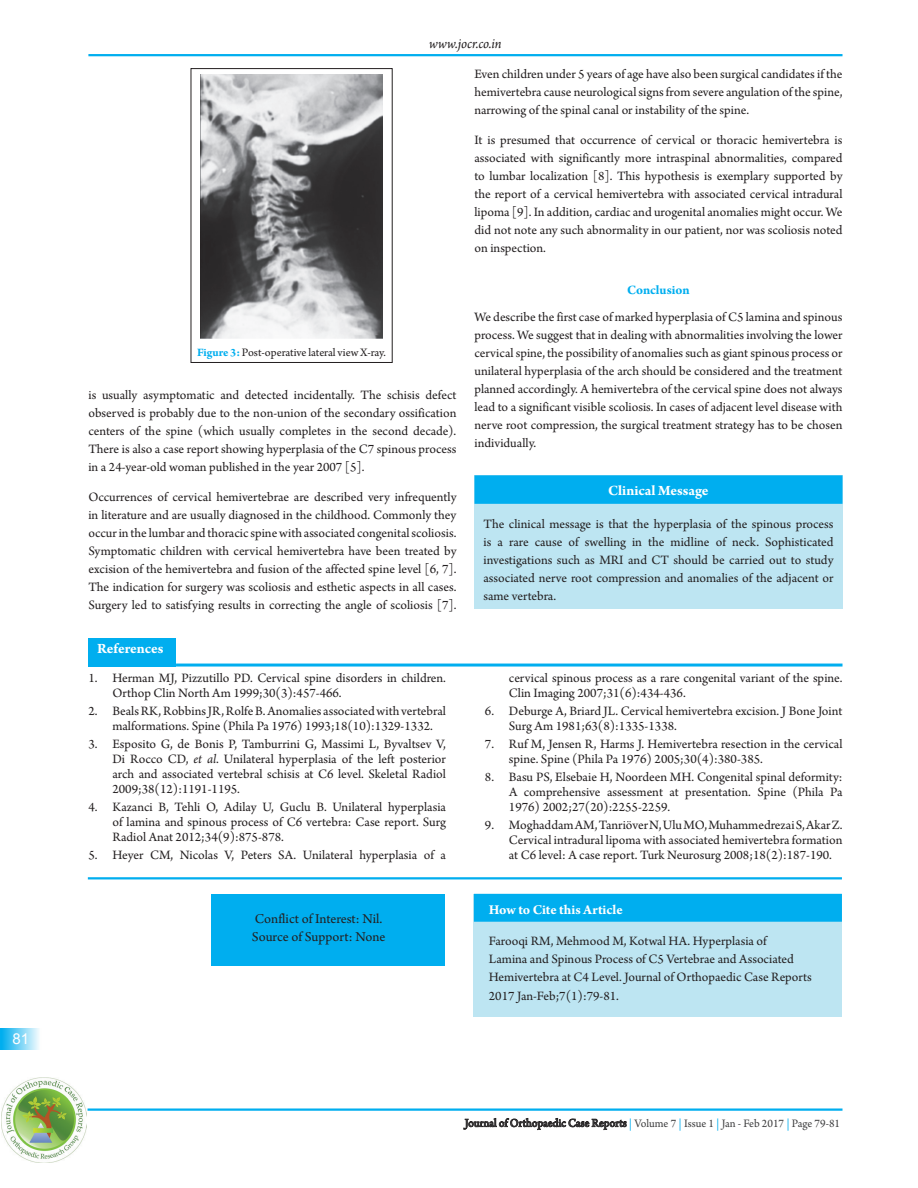
<style>
.page{position:relative;width:918px;height:1188px;background:#fff}
.page>*{position:absolute;margin:0;border:0;box-sizing:border-box;transform-origin:0 0}
.CM_H{font:700 15px "Arno Pro";letter-spacing:-.005em;color:#fff}
.t1{font:italic 15px "Arno Pro";color:#231f20}
.REF_H{font:700 15px "Arno Pro";letter-spacing:-.005em;color:#fff}
.t2{font:15px "Arial";color:#fff}
.SRC{font:14.25px/18px "Arno Pro";color:#231f20}
.HTC_H{font:700 14.25px "Arno Pro";color:#fff}
.TX{font:13.5px/18px "Arno Pro";color:#231f20;text-align:justify}
.REF{font:13.5px/15px "Arno Pro";color:#231f20}
.HTC_TX{font:13.5px/18.5px "Arno Pro";color:#231f20}
.t3{font:700 13.5px "Arno Pro";letter-spacing:-.005em;color:#00aeef}
.RFR{font:12px "Arno Pro";color:#3e3e3f}
.FGC{font:12px "Arno Pro";letter-spacing:-.005em;color:#231f20}
.s1{font-weight:700;color:#00aeef}
.s2{font-style:italic}
.s3{color:#00aeef}
</style>
<div class="page">
<hr style="left:88px;top:54px;width:755px;height:2px;background:#00aeef">
<div style="left:0;top:1029px;width:42px;height:21px;background:linear-gradient(to right,#00abee,#fcfefe)"></div>
<img style="left:2px;top:1077px;width:85px;height:86px">
<hr style="left:88px;top:1108px;width:755px;height:3px;background:#00aeef">
<svg style="left:463px;top:1118px;width:164px;height:12px"></svg>
<img style="left:201px;top:75px;width:181px;height:263px">
<div style="left:191px;top:68px;width:201px;height:295px;border:1px solid #231f20"></div>
<div style="left:474px;top:476px;width:369px;height:133px;background:#bde5f2"></div>
<div style="left:474px;top:475px;width:369px;height:29px;background:#00aeef"></div>
<hr style="left:176px;top:664px;width:667px;height:3px;background:#00aeef">
<div style="left:88px;top:638px;width:88px;height:29px;background:#00aeef"></div>
<div style="left:212px;top:894px;width:233px;height:71px;background:#00aeef"></div>
<div style="left:474px;top:894px;width:368px;height:123px;background:#bde5f2"></div>
<div style="left:474px;top:894px;width:368px;height:28px;background:#00aeef"></div>
<hr style="left:88px;top:877px;width:754px;height:2px;background:#00aeef">
<p class="t2" style="left:13px;top:1028px;width:18px">81</p>
<p class="t1" style="left:429px;top:35px;width:74px">www.jocr.co.in</p>
<p class="FGC" style="left:197px;top:346px;width:190px"><span class="s1">Figure 3:</span> Post-operative lateral view X-ray.</p>
<p class="TX" style="left:88px;top:386px;width:370px">is usually asymptomatic and detected incidentally. The schisis defect observed is probably due to the non-union of the secondary ossification centers of the spine (which usually completes in the second decade).<br>There is also a case report showing hyperplasia of the C7 spinous process in a 24-year-old woman published in the year 2007 [5].</p>
<p class="TX" style="left:88px;top:488px;width:370px">Occurrences of cervical hemivertebrae are described very infrequently in literature and are usually diagnosed in the childhood. Commonly they occur in the lumbar and thoracic spine with associated congenital scoliosis.<br>Symptomatic children with cervical hemivertebra have been treated by excision of the hemivertebra and fusion of the affected spine level [6, 7].<br>The indication for surgery was scoliosis and esthetic aspects in all cases.<br>Surgery led to satisfying results in correcting the angle of scoliosis [7].</p>
<p class="REF_H" style="left:97px;top:640px;width:68px">References</p>
<p class="REF" style="left:112px;top:671px;width:335px;text-indent:-24px">1. Herman MJ, Pizzutillo PD. Cervical spine disorders in children.<br>Orthop Clin North Am 1999;30(3):457-466.</p>
<p class="REF" style="left:112px;top:704px;width:335px;text-indent:-24px">2. Beals RK, Robbins JR, Rolfe B. Anomalies associated with vertebral malformations. Spine (Phila Pa 1976) 1993;18(10):1329-1332.</p>
<p class="REF" style="left:112px;top:737px;width:335px;text-align:justify;text-indent:-24px">3. Esposito G, de Bonis P, Tamburrini G, Massimi L, Byvaltsev V, Di Rocco CD, <span class="s2">et al</span>. Unilateral hyperplasia of the left posterior arch and associated vertebral schisis at C6 level. Skeletal Radiol 2009;38(12):1191-1195.</p>
<p class="REF" style="left:112px;top:800px;width:335px;text-align:justify;text-indent:-24px">4. Kazanci B, Tehli O, Adilay U, Guclu B. Unilateral hyperplasia of lamina and spinous process of C6 vertebra: Case report. Surg Radiol Anat 2012;34(9):875-878.</p>
<p class="REF" style="left:88px;top:848px;width:359px">5. Heyer CM, Nicolas V, Peters SA. Unilateral hyperplasia of a</p>
<p class="SRC" style="left:252px;top:911px;width:135px">Conflict of Interest: Nil.<br>Source of Support: None</p>
<p class="TX" style="left:474px;top:65px;width:370px">Even children under 5 years of age have also been surgical candidates if the hemivertebra cause neurological signs from severe angulation of the spine, narrowing of the spinal canal or instability of the spine.</p>
<p class="TX" style="left:474px;top:131px;width:370px">It is presumed that occurrence of cervical or thoracic hemivertebra is associated with significantly more intraspinal abnormalities, compared to lumbar localization [8]. This hypothesis is exemplary supported by the report of a cervical hemivertebra with associated cervical intradural lipoma [9]. In addition, cardiac and urogenital anomalies might occur. We did not note any such abnormality in our patient, nor was scoliosis noted on inspection.</p>
<h1 class="t3" style="left:627px;top:282px;width:64px">Conclusion</h1>
<p class="TX" style="left:474px;top:308px;width:370px">We describe the first case of marked hyperplasia of C5 lamina and spinous process. We suggest that in dealing with abnormalities involving the lower cervical spine, the possibility of anomalies such as giant spinous process or unilateral hyperplasia of the arch should be considered and the treatment planned accordingly. A hemivertebra of the cervical spine does not always lead to a significant visible scoliosis. In cases of adjacent level disease with nerve root compression, the surgical treatment strategy has to be chosen individually.</p>
<p class="CM_H" style="left:608px;top:482px;width:102px">Clinical Message</p>
<p class="TX" style="left:483px;top:515px;width:352px">The clinical message is that the hyperplasia of the spinous process is a rare cause of swelling in the midline of neck. Sophisticated investigations such as MRI and CT should be carried out to study associated nerve root compression and anomalies of the adjacent or same vertebra.</p>
<p class="REF" style="left:509px;top:671px;width:335px">cervical spinous process as a rare congenital variant of the spine.<br>Clin Imaging 2007;31(6):434-436.</p>
<p class="REF" style="left:509px;top:704px;width:335px;text-indent:-24px">6. Deburge A, Briard JL. Cervical hemivertebra excision. J Bone Joint<br>Surg Am 1981;63(8):1335-1338.</p>
<p class="REF" style="left:509px;top:737px;width:335px;text-indent:-24px">7. Ruf M, Jensen R, Harms J. Hemivertebra resection in the cervical spine. Spine (Phila Pa 1976) 2005;30(4):380-385.</p>
<p class="REF" style="left:509px;top:770px;width:335px;text-align:justify;text-indent:-24px">8. Basu PS, Elsebaie H, Noordeen MH. Congenital spinal deformity:<br>A comprehensive assessment at presentation. Spine (Phila Pa 1976) 2002;27(20):2255-2259.</p>
<p class="REF" style="left:509px;top:818px;width:335px;text-align:justify;text-indent:-24px">9. Moghaddam AM, Tanriöver N, Ulu MO, Muhammedrezai S, Akar Z.<br>Cervical intradural lipoma with associated hemivertebra formation at C6 level: A case report. Turk Neurosurg 2008;18(2):187-190.</p>
<p class="HTC_H" style="left:489px;top:902px;width:135px">How to Cite this Article</p>
<p class="HTC_TX" style="left:489px;top:932px;width:324px">Farooqi RM, Mehmood M, Kotwal HA. Hyperplasia of<br>Lamina and Spinous Process of C5 Vertebrae and Associated Hemivertebra at C4 Level. Journal of Orthopaedic Case Reports 2017 Jan-Feb;7(1):79-81.</p>
<p class="RFR" style="left:465px;top:1116px;width:377px">Journal of Orthopaedic Case Reports <span class="s3">|</span> Volume 7 <span class="s3">|</span> Issue 1 <span class="s3">|</span> Jan - Feb 2017 <span class="s3">|</span> Page 79-81</p>
</div>
